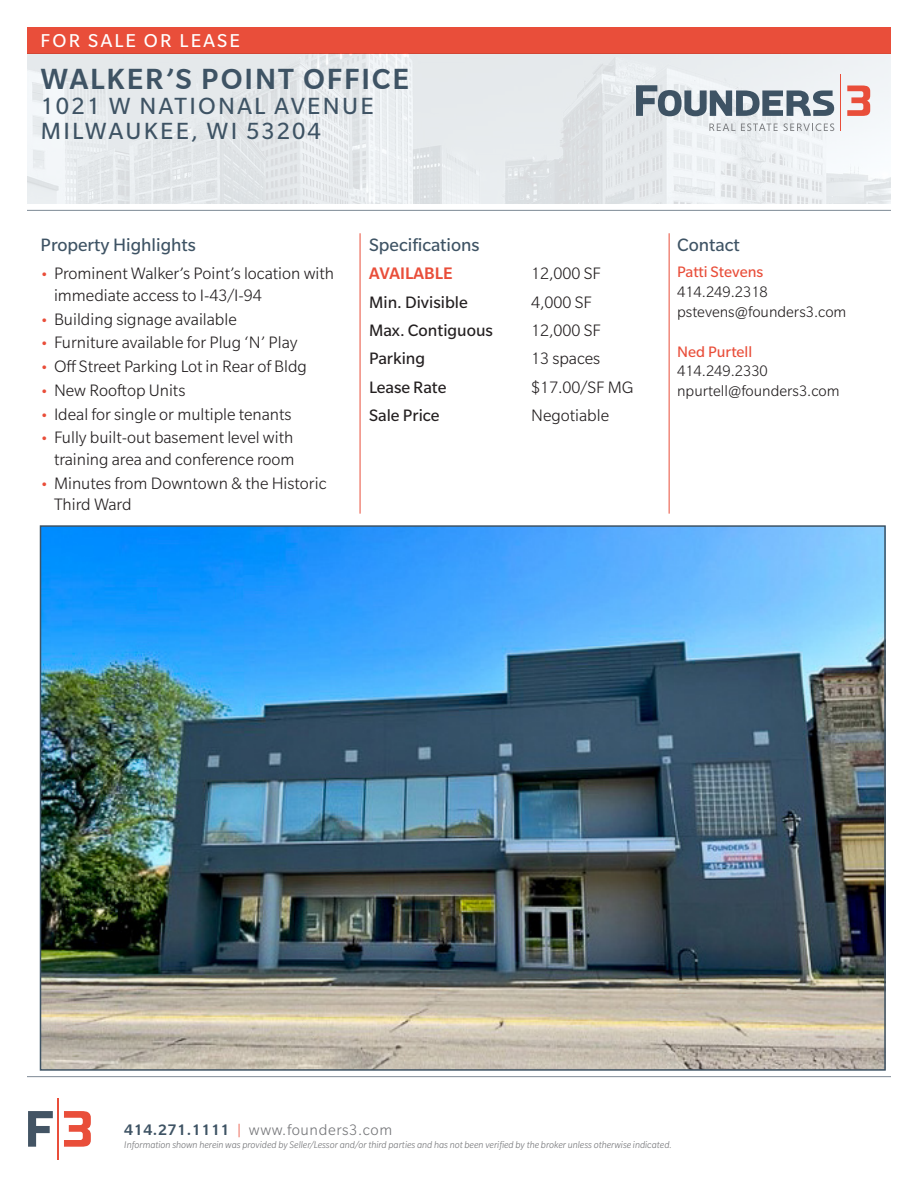
<style>
.page{position:relative;width:918px;height:1188px;background:#fff}
.page>*{position:absolute;margin:0;border:0;box-sizing:border-box;transform-origin:0 0}
.t1{font:500 31.5px "Slate Pro";letter-spacing:.06em;color:#3e5364}
.t2{font:25.5px/24.8px "Slate Pro";letter-spacing:.09em;color:#3e5364}
.t3{font:20.25px "Slate Pro";letter-spacing:.11em;color:#fff}
.t4{font:19.5px "Slate Pro";color:#3e5364}
.t5{font:300 18px/21.6px "Slate Pro";color:#231f20}
.t6{font:18px "Slate Pro";color:#231f20}
.t7{font:500 18px "Slate Pro";color:#e94e3a}
.t8{font:300 16.5px "Slate Pro";color:#231f20}
.t9{font:300 16.5px "Slate Pro";letter-spacing:.035em;color:#757679}
.t10{font:16.5px "Slate Pro";color:#e94e3a}
.t11{font:italic 300 10.5px "Slate Pro";color:#757679}
.s1{font-weight:400;font-size:15px;color:#e94e3a}
.s2{font-weight:500;color:#3e5364}
.s3{color:#e94e3a}
</style>
<div class="page">
<img style="left:27px;top:54px;width:864px;height:150px">
<hr style="left:58px;top:1098px;width:1px;height:62px;background:#e94e3a">
<svg style="left:28px;top:1111px;width:25px;height:36px"></svg>
<svg style="left:64px;top:1111px;width:27px;height:36px"></svg>
<hr style="left:27px;top:210px;width:864px;height:1px;background:#7d8995">
<hr style="left:27px;top:1076px;width:864px;height:1px;background:#7d8995">
<div style="left:27px;top:27px;width:864px;height:27px;background:#e94e3a"></div>
<hr style="left:840px;top:74px;width:1px;height:57px;background:#e94e3a">
<svg style="left:636px;top:85px;width:198px;height:31px"></svg>
<svg style="left:847px;top:86px;width:23px;height:30px"></svg>
<svg style="left:709px;top:124px;width:26px;height:7px"></svg>
<svg style="left:741px;top:123px;width:37px;height:8px"></svg>
<svg style="left:784px;top:123px;width:50px;height:8px"></svg>
<hr style="left:669px;top:233px;width:1px;height:281px;background:#e94e3a">
<hr style="left:360px;top:233px;width:1px;height:281px;background:#e94e3a">
<img style="left:43px;top:528px;width:840px;height:540px">
<p class="t3" style="left:41px;top:30px;width:201px">FOR SALE OR LEASE</p>
<h1 class="t1" style="left:41px;top:60px;width:370px">WALKER’S POINT OFFICE</h1>
<h2 class="t2" style="left:41px;top:93px;width:335px">1021 W NATIONAL AVENUE<br>MILWAUKEE, WI 53204</h2>
<p class="t4" style="left:40px;top:234px;width:157px">Property Highlights</p>
<p class="t5" style="left:54px;top:263px;width:282px;text-indent:-14px"><span class="s1">•</span> Prominent Walker’s Point’s location with immediate access to I-43/I-94</p>
<p class="t5" style="left:40px;top:308px;width:198px"><span class="s1">•</span> Building signage available</p>
<p class="t5" style="left:40px;top:332px;width:259px"><span class="s1">•</span> Furniture available for Plug ‘N’ Play</p>
<p class="t5" style="left:40px;top:355px;width:268px"><span class="s1">•</span> Off Street Parking Lot in Rear of Bldg</p>
<p class="t5" style="left:40px;top:379px;width:146px"><span class="s1">•</span> New Rooftop Units</p>
<p class="t5" style="left:40px;top:403px;width:253px"><span class="s1">•</span> Ideal for single or multiple tenants</p>
<p class="t5" style="left:40px;top:427px;width:256px;text-align:right"><span class="s1">•</span> Fully built-out basement level with training area and conference room</p>
<p class="t5" style="left:54px;top:472px;width:274px;text-indent:-14px"><span class="s1">•</span> Minutes from Downtown &amp; the Historic<br>Third Ward</p>
<p class="t4" style="left:369px;top:234px;width:112px">Specifications</p>
<p class="t7" style="left:369px;top:262px;width:85px">AVAILABLE</p>
<p class="t5" style="left:531px;top:263px;width:71px">12,000 SF</p>
<p class="t6" style="left:369px;top:292px;width:100px">Min. Divisible</p>
<p class="t5" style="left:531px;top:291px;width:62px">4,000 SF</p>
<p class="t6" style="left:369px;top:321px;width:125px">Max. Contiguous</p>
<p class="t5" style="left:531px;top:319px;width:71px">12,000 SF</p>
<p class="t6" style="left:369px;top:349px;width:58px">Parking</p>
<p class="t5" style="left:531px;top:348px;width:71px">13 spaces</p>
<p class="t6" style="left:369px;top:377px;width:79px">Lease Rate</p>
<p class="t5" style="left:531px;top:376px;width:104px">$17.00/SF MG</p>
<p class="t6" style="left:369px;top:406px;width:72px">Sale Price</p>
<p class="t5" style="left:531px;top:404px;width:80px">Negotiable</p>
<p class="t4" style="left:677px;top:234px;width:64px">Contact</p>
<p class="t10" style="left:677px;top:263px;width:88px">Patti Stevens</p>
<p class="t8" style="left:677px;top:283px;width:92px">414.249.2318</p>
<p class="t8" style="left:677px;top:303px;width:171px">pstevens@founders3.com</p>
<p class="t10" style="left:677px;top:343px;width:77px">Ned Purtell</p>
<p class="t8" style="left:677px;top:363px;width:92px">414.249.2330</p>
<p class="t8" style="left:677px;top:382px;width:164px">npurtell@founders3.com</p>
<p class="t9" style="left:124px;top:1122px;width:270px"><span class="s2">414.271.1111</span> <span class="s3">|</span> www.founders3.com</p>
<p class="t11" style="left:124px;top:1139px;width:549px">Information shown herein was provided by Seller/Lessor and/or third parties and has not been verified by the broker unless otherwise indicated.</p>
</div>
